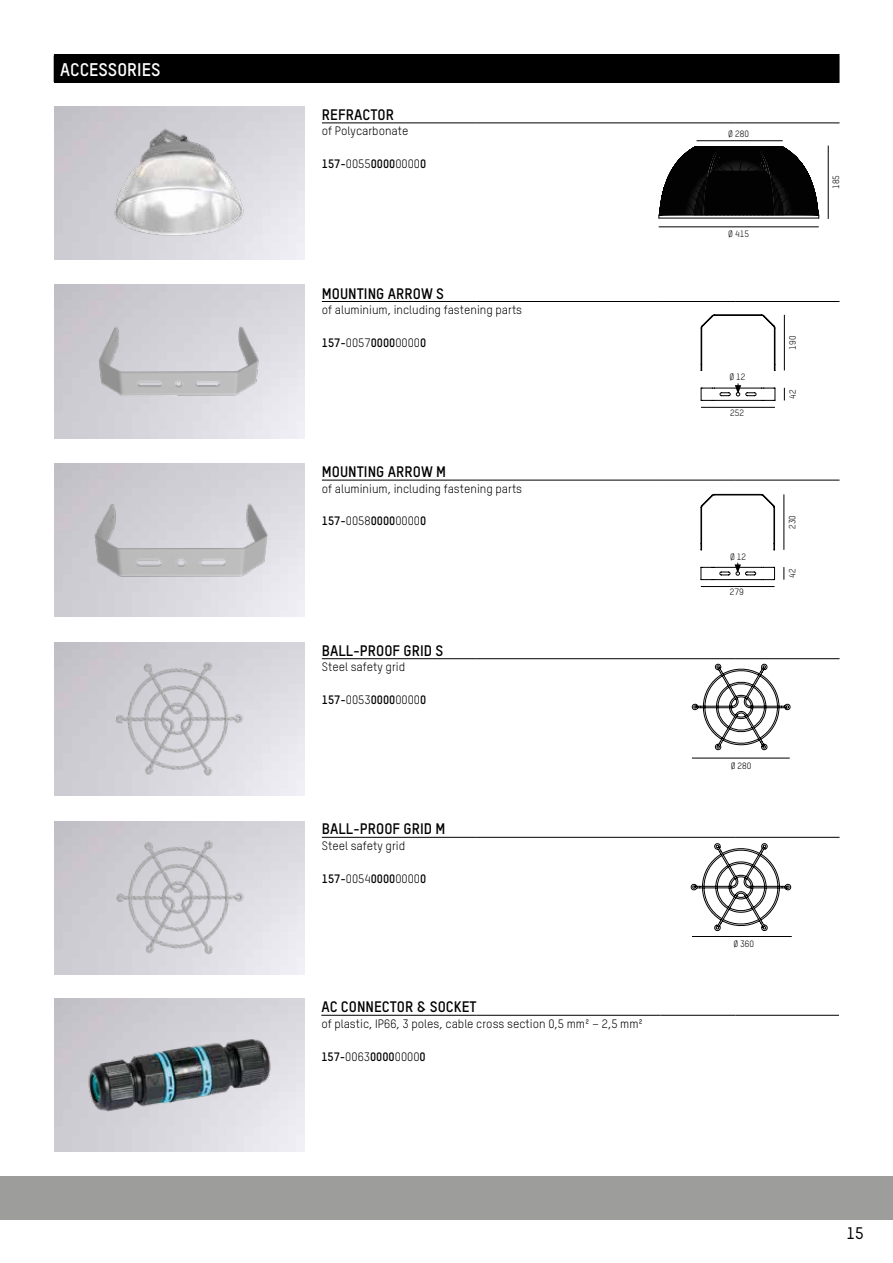
<style>
.page{position:relative;width:893px;height:1263px;background:#fff}
.page>*{position:absolute;margin:0;border:0;box-sizing:border-box;transform-origin:0 0}
.t1{font:700 18px "TSTARPRO";color:#fff}
.t2{font:500 16.5px "TSTARPRO";color:#000}
.t3{font:700 15px "TSTARPRO";color:#000}
.t4{font:12px "TSTARPRO";color:#000}
.t5{font:700 12px "TSTARPRO";color:#000}
.t6{font:9px "TSTARPRO";color:#000}
.s1{font-weight:400}
</style>
<div class="page">
<div style="left:0;top:1176px;width:893px;height:43px;background:#9d9d9c"></div>
<hr style="left:659px;top:227px;width:160px;height:1px;background:#000">
<svg style="left:659px;top:140px;width:160px;height:78px"></svg>
<hr style="left:828px;top:146px;width:1px;height:73px;background:#000">
<img style="left:113px;top:125px;width:134px;height:112px">
<img style="left:83px;top:1035px;width:193px;height:80px">
<hr style="left:692px;top:936px;width:100px;height:1px;background:#000">
<svg style="left:691px;top:843px;width:100px;height:88px"></svg>
<img style="left:92px;top:642px;width:182px;height:154px">
<img style="left:93px;top:821px;width:182px;height:154px">
<hr style="left:701px;top:586px;width:73px;height:1px;background:#000">
<hr style="left:784px;top:494px;width:1px;height:56px;background:#000">
<svg style="left:784px;top:567px;width:1px;height:13px"></svg>
<svg style="left:701px;top:494px;width:74px;height:86px"></svg>
<hr style="left:692px;top:758px;width:98px;height:1px;background:#000">
<svg style="left:692px;top:664px;width:99px;height:86px"></svg>
<hr style="left:701px;top:407px;width:74px;height:1px;background:#000">
<hr style="left:784px;top:315px;width:1px;height:55px;background:#000">
<svg style="left:784px;top:388px;width:1px;height:12px"></svg>
<svg style="left:701px;top:314px;width:74px;height:87px"></svg>
<img style="left:86px;top:317px;width:187px;height:86px">
<img style="left:81px;top:489px;width:198px;height:102px">
<div style="left:54px;top:55px;width:785px;height:27px;background:#000"></div>
<hr style="left:54px;top:54px;width:785px;height:2px;background:#000">
<hr style="left:54px;top:82px;width:785px;height:1px;background:#000">
<hr style="left:321px;top:1015px;width:155px;height:1px;background:#000">
<hr style="left:476px;top:1015px;width:184px;height:1px;background:#000">
<hr style="left:660px;top:1015px;width:75px;height:1px;background:#000">
<hr style="left:735px;top:1015px;width:104px;height:1px;background:#000">
<hr style="left:322px;top:123px;width:155px;height:1px;background:#000">
<hr style="left:477px;top:123px;width:184px;height:1px;background:#000">
<hr style="left:661px;top:123px;width:75px;height:1px;background:#000">
<hr style="left:736px;top:123px;width:103px;height:1px;background:#000">
<hr style="left:322px;top:301px;width:155px;height:1px;background:#000">
<hr style="left:477px;top:301px;width:184px;height:1px;background:#000">
<hr style="left:661px;top:301px;width:75px;height:1px;background:#000">
<hr style="left:736px;top:301px;width:103px;height:1px;background:#000">
<hr style="left:322px;top:480px;width:155px;height:1px;background:#000">
<hr style="left:477px;top:480px;width:184px;height:1px;background:#000">
<hr style="left:661px;top:480px;width:75px;height:1px;background:#000">
<hr style="left:736px;top:480px;width:103px;height:1px;background:#000">
<hr style="left:322px;top:658px;width:155px;height:1px;background:#000">
<hr style="left:477px;top:658px;width:184px;height:1px;background:#000">
<hr style="left:661px;top:658px;width:75px;height:1px;background:#000">
<hr style="left:736px;top:658px;width:103px;height:1px;background:#000">
<hr style="left:322px;top:837px;width:155px;height:1px;background:#000">
<hr style="left:477px;top:837px;width:184px;height:1px;background:#000">
<hr style="left:661px;top:837px;width:75px;height:1px;background:#000">
<hr style="left:736px;top:837px;width:103px;height:1px;background:#000">
<h1 class="t1" style="left:60px;top:58px;width:102px">ACCESSORIES</h1>
<p class="t3" style="left:322px;top:105px;width:74px">REFRACTOR</p>
<p class="t4" style="left:322px;top:124px;width:88px">of Polycarbonate</p>
<p class="t5" style="left:322px;top:156px;width:106px">157-<span class="s1">0055</span>0000<span class="s1">0000</span>0</p>
<p class="t3" style="left:322px;top:284px;width:124px">MOUNTING ARROW S</p>
<p class="t4" style="left:322px;top:303px;width:202px">of aluminium, including fastening parts</p>
<p class="t5" style="left:322px;top:335px;width:106px">157-<span class="s1">0057</span>0000<span class="s1">0000</span>0</p>
<p class="t3" style="left:322px;top:462px;width:126px">MOUNTING ARROW M</p>
<p class="t4" style="left:322px;top:481px;width:202px">of aluminium, including fastening parts</p>
<p class="t5" style="left:322px;top:513px;width:106px">157-<span class="s1">0058</span>0000<span class="s1">0000</span>0</p>
<p class="t3" style="left:322px;top:641px;width:123px">BALL-PROOF GRID S</p>
<p class="t4" style="left:322px;top:660px;width:85px">Steel safety grid</p>
<p class="t5" style="left:322px;top:692px;width:106px">157-<span class="s1">0053</span>0000<span class="s1">0000</span>0</p>
<p class="t3" style="left:322px;top:819px;width:125px">BALL-PROOF GRID M</p>
<p class="t4" style="left:322px;top:838px;width:85px">Steel safety grid</p>
<p class="t5" style="left:322px;top:871px;width:106px">157-<span class="s1">0054</span>0000<span class="s1">0000</span>0</p>
<p class="t3" style="left:321px;top:997px;width:157px">AC CONNECTOR &amp; SOCKET</p>
<p class="t4" style="left:321px;top:1016px;width:323px">of plastic, IP66, 3 poles, cable cross section 0,5 mm² – 2,5 mm²</p>
<p class="t5" style="left:321px;top:1049px;width:106px">157-<span class="s1">0063</span>0000<span class="s1">0000</span>0</p>
<p class="t6" style="left:728px;top:128px;width:22px">Ø 280</p>
<p class="t6" style="left:728px;top:228px;width:22px">Ø 415</p>
<p class="t6" style="left:729px;top:371px;width:18px">Ø 12</p>
<p class="t6" style="left:730px;top:408px;width:15px">252</p>
<p class="t6" style="left:730px;top:551px;width:18px">Ø 12</p>
<p class="t6" style="left:730px;top:587px;width:15px">279</p>
<p class="t6" style="left:830px;top:189px;width:15px;rotate:-90deg">185</p>
<p class="t6" style="left:787px;top:350px;width:15px;rotate:-90deg">190</p>
<p class="t6" style="left:787px;top:399px;width:11px;rotate:-90deg">42</p>
<p class="t6" style="left:787px;top:529px;width:15px;rotate:-90deg">230</p>
<p class="t6" style="left:787px;top:578px;width:11px;rotate:-90deg">42</p>
<p class="t6" style="left:731px;top:760px;width:22px">Ø 280</p>
<p class="t6" style="left:733px;top:938px;width:22px">Ø 360</p>
<h2 class="t2" style="left:846px;top:1223px;width:19px">15</h2>
</div>
